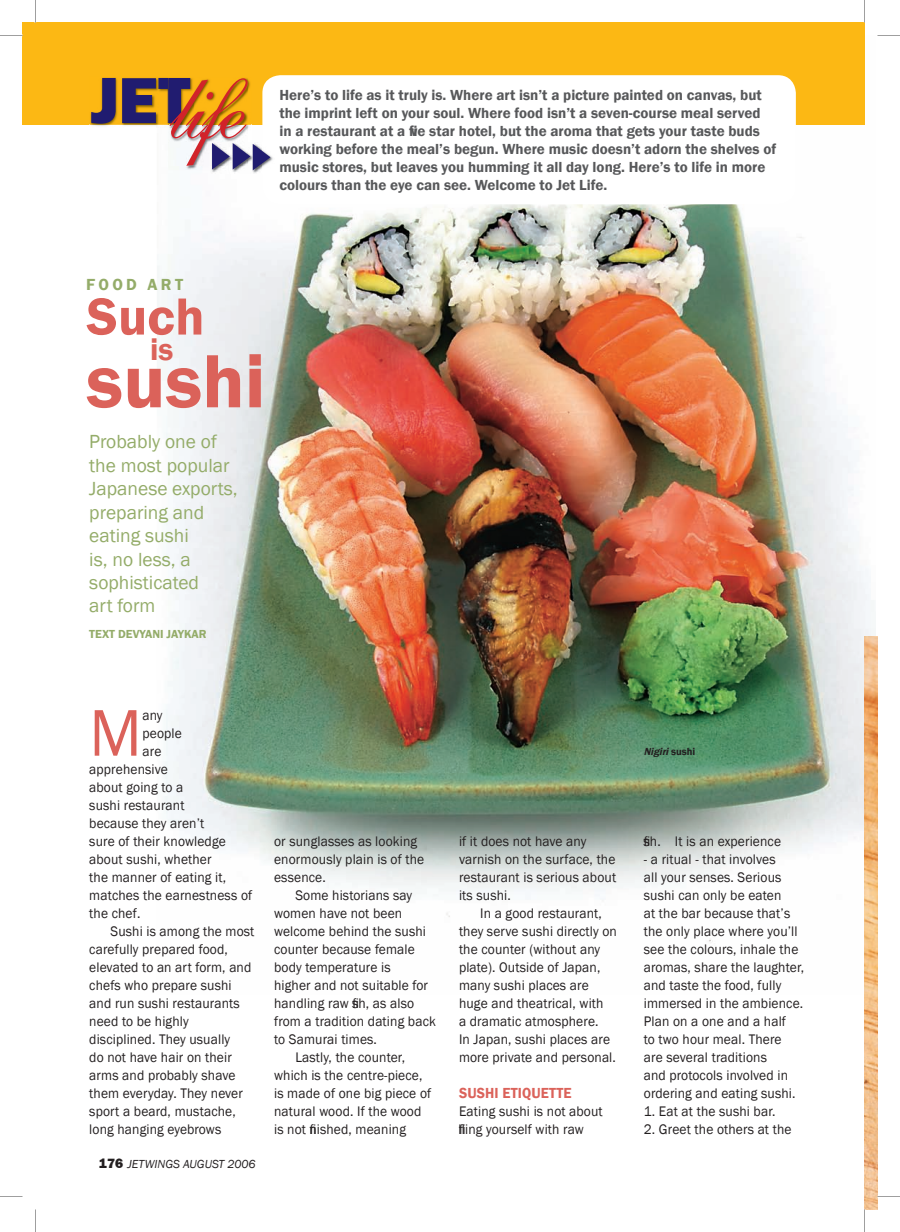
<style>
.page{position:relative;width:900px;height:1232px;background:#fff}
.page>*{position:absolute;margin:0;border:0;box-sizing:border-box;transform-origin:0 0}
.t1{font:95.1px "Shelley Allegro BT";color:#d1232a}
.t2{font:600 78px "Franklin Gothic";color:#db625a}
.t3{font:68.25px "Franklin Gothic";color:#db625a;scale:.95 1}
.t4{font:600 54px "Franklin Gothic";color:#db625a}
.t5{font:600 31.5px "Franklin Gothic";color:#db625a}
.t6{font:19.5px/23.4px "Franklin Gothic";color:#94ac69}
.t7{font:600 16.5px "Franklin Gothic";letter-spacing:.2em;color:#94ac69}
.t8{font:600 15px/18px "Franklin Gothic";color:#57585a}
.t9{font:600 15px "Franklin Gothic";letter-spacing:.01em;color:#db625a;scale:.95 1}
.t10{font:14.25px/18px "Franklin Gothic";letter-spacing:.01em;color:#231f20;scale:.95 1}
.t11{font:italic 12px "Franklin Gothic";color:#231f20}
.t12{font:600 12px "Franklin Gothic";color:#94ac69}
.t13{font:italic 600 10.5px "Franklin Gothic";color:#231f20}
.s1{font-family:"Francis Gothic Normal";font-style:normal;font-size:13.5px}
.s2{font-style:normal}
</style>
<div class="page">
<img style="left:157px;top:35px;width:719px;height:916px">
<img style="left:864px;top:636px;width:13px;height:573px">
<div style="left:23px;top:22px;width:841px;height:103px;background:#fcb814"></div>
<img style="left:93px;top:125px;width:64px;height:1px">
<img style="left:89px;top:79px;width:162px;height:46px">
<img style="left:91px;top:78px;width:77px;height:46px">
<img style="left:248px;top:125px;width:3px;height:17px">
<img style="left:168px;top:127px;width:42px;height:43px">
<svg style="left:157px;top:124px;width:13px;height:3px"></svg>
<img style="left:168px;top:78px;width:2px;height:46px">
<img style="left:170px;top:125px;width:78px;height:41px">
<img style="left:194px;top:78px;width:54px;height:47px">
<img style="left:170px;top:78px;width:24px;height:49px">
<img style="left:170px;top:78px;width:20px;height:46px">
<div style="left:262px;top:75px;width:534px;height:129px;background:#fff;border-radius:18px"></div>
<img style="left:210px;top:142px;width:63px;height:32px">
<img style="left:210px;top:142px;width:38px;height:24px">
<svg style="left:212px;top:143px;width:58px;height:27px"></svg>
<svg style="left:0;top:35px;width:22px;height:1px"></svg>
<svg style="left:877px;top:35px;width:23px;height:1px"></svg>
<svg style="left:0;top:1196px;width:22px;height:1px"></svg>
<svg style="left:877px;top:1196px;width:23px;height:1px"></svg>
<svg style="left:35px;top:0;width:1px;height:22px"></svg>
<svg style="left:35px;top:1209px;width:1px;height:22px"></svg>
<svg style="left:864px;top:0;width:1px;height:22px"></svg>
<svg style="left:864px;top:1209px;width:1px;height:22px"></svg>
<h1 class="t1" style="left:90px;top:48px;width:157px"><sup>JET</sup>life</h1>
<p class="t8" style="left:279px;top:86px;width:498px">Here’s to life as it truly is. Where art isn’t a picture painted on canvas, but the imprint left on your soul. Where food isn’t a seven-course meal served in a restaurant at a five star hotel, but the aroma that gets your taste buds working before the meal’s begun. Where music doesn’t adorn the shelves of music stores, but leaves you humming it all day long. Here’s to life in more colours than the eye can see. Welcome to Jet Life.</p>
<p class="t7" style="left:86px;top:274px;width:98px">FOOD ART</p>
<h3 class="t4" style="left:87px;top:283px;width:119px">Such</h3>
<h3 class="t5" style="left:150px;top:329px;width:25px">is</h3>
<h2 class="t2" style="left:86px;top:333px;width:181px">sushi</h2>
<h3 class="t6" style="left:89px;top:430px;width:150px">Probably one of the most popular<br>Japanese exports, preparing and eating sushi<br>is, no less, a sophisticated<br>art form</h3>
<p class="t12" style="left:89px;top:626px;width:119px">TEXT DEVYANI JAYKAR</p>
<h3 class="t3" style="left:89px;top:690px;width:57px">M</h3>
<p class="t10" style="left:142px;top:706px;width:23px">any</p>
<p class="t10" style="left:142px;top:724px;width:43px">people</p>
<p class="t10" style="left:142px;top:742px;width:21px">are</p>
<p class="t10" style="left:89px;top:760px;width:84px">apprehensive</p>
<p class="t10" style="left:89px;top:778px;width:100px">about going to a</p>
<p class="t10" style="left:89px;top:796px;width:102px">sushi restaurant</p>
<p class="t10" style="left:89px;top:814px;width:123px">because they aren’t</p>
<p class="t10" style="left:89px;top:832px;width:145px">sure of their knowledge</p>
<p class="t10" style="left:89px;top:850px;width:130px">about sushi, whether</p>
<p class="t10" style="left:89px;top:868px;width:145px">the manner of eating it,</p>
<p class="t10" style="left:89px;top:886px;width:173px">matches the earnestness of</p>
<p class="t10" style="left:89px;top:904px;width:55px">the chef.</p>
<p class="t10" style="left:111px;top:922px;width:153px">Sushi is among the most</p>
<p class="t10" style="left:89px;top:940px;width:147px">carefully prepared food,</p>
<p class="t10" style="left:89px;top:958px;width:172px">elevated to an art form, and</p>
<p class="t10" style="left:89px;top:976px;width:151px">chefs who prepare sushi</p>
<p class="t10" style="left:89px;top:994px;width:160px">and run sushi restaurants</p>
<p class="t10" style="left:89px;top:1012px;width:106px">need to be highly</p>
<p class="t10" style="left:89px;top:1030px;width:150px">disciplined. They usually</p>
<p class="t10" style="left:89px;top:1048px;width:152px">do not have hair on their</p>
<p class="t10" style="left:89px;top:1066px;width:155px">arms and probably shave</p>
<p class="t10" style="left:89px;top:1084px;width:163px">them everyday. They never</p>
<p class="t10" style="left:89px;top:1102px;width:156px">sport a beard, mustache,</p>
<p class="t10" style="left:89px;top:1120px;width:140px">long hanging eyebrows</p>
<p class="t11" style="left:99px;top:1156px;width:158px"><span class="s1">176</span> JETWINGS AUGUST 2006</p>
<p class="t10" style="left:274px;top:832px;width:160px">or sunglasses as looking enormously plain is of the essence.</p>
<p class="t10" style="left:295px;top:886px;width:124px">Some historians say</p>
<p class="t10" style="left:274px;top:904px;width:136px">women have not been</p>
<p class="t10" style="left:274px;top:922px;width:161px">welcome behind the sushi</p>
<p class="t10" style="left:274px;top:940px;width:150px">counter because female</p>
<p class="t10" style="left:274px;top:958px;width:124px">body temperature is</p>
<p class="t10" style="left:274px;top:976px;width:163px">higher and not suitable for</p>
<p class="t10" style="left:274px;top:994px;width:149px">handling raw fish, as also</p>
<p class="t10" style="left:274px;top:1012px;width:172px">from a tradition dating back</p>
<p class="t10" style="left:274px;top:1030px;width:110px">to Samurai times.</p>
<p class="t10" style="left:295px;top:1048px;width:117px">Lastly, the counter,</p>
<p class="t10" style="left:274px;top:1066px;width:158px">which is the centre-piece,</p>
<p class="t10" style="left:274px;top:1084px;width:167px">is made of one big piece of</p>
<p class="t10" style="left:274px;top:1102px;width:157px">natural wood. If the wood</p>
<p class="t10" style="left:274px;top:1120px;width:140px">is not finished, meaning</p>
<p class="t10" style="left:459px;top:832px;width:167px">if it does not have any varnish on the surface, the restaurant is serious about its sushi.</p>
<p class="t10" style="left:459px;top:904px;width:168px;text-indent:21px">In a good restaurant, they serve sushi directly on the counter (without any plate). Outside of Japan, many sushi places are huge and theatrical, with<br>a dramatic atmosphere.<br>In Japan, sushi places are more private and personal.</p>
<p class="t9" style="left:459px;top:1083px;width:120px">SUSHI ETIQUETTE</p>
<p class="t10" style="left:458px;top:1102px;width:153px">Eating sushi is not about filling yourself with raw</p>
<p class="t13" style="left:644px;top:744px;width:53px">Nigiri<span class="s2">s u s h i</span></p>
<p class="t10" style="left:643px;top:832px;width:146px">fish. It is an experience</p>
<p class="t10" style="left:644px;top:850px;width:170px">- a ritual - that involves<br>all your senses. Serious sushi can only be eaten<br>at the bar because that’s the only place where you’ll see the colours, inhale the aromas, share the laughter, and taste the food, fully immersed in the ambience.<br>Plan on a one and a half<br>to two hour meal. There<br>are several traditions<br>and protocols involved in ordering and eating sushi.</p>
<p class="t10" style="left:644px;top:1102px;width:140px">1. Eat at the sushi bar.</p>
<p class="t10" style="left:644px;top:1120px;width:157px">2. Greet the others at the</p>
</div>
